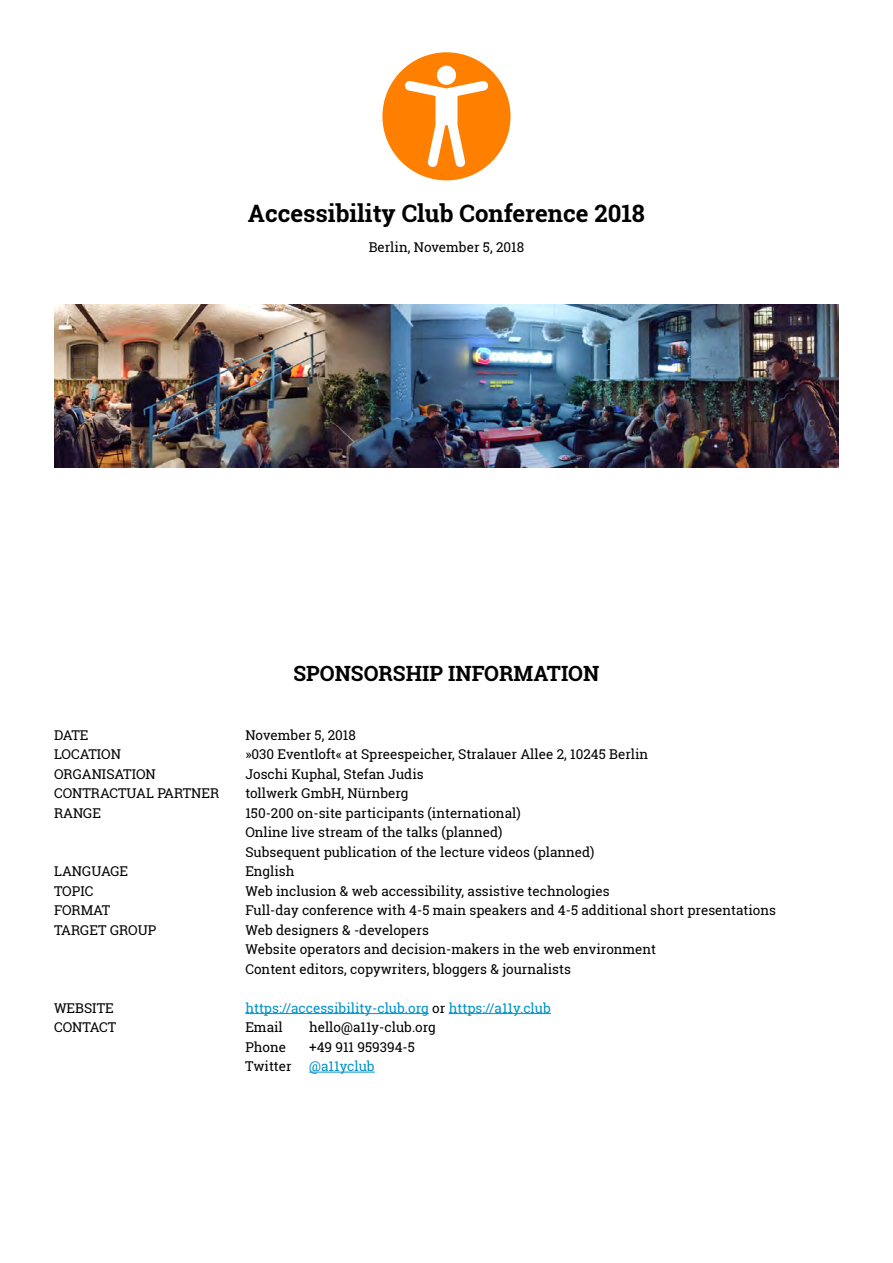
<style>
.page{position:relative;width:893px;height:1263px;background:#fff}
.page>*{position:absolute;margin:0;border:0;box-sizing:border-box;transform-origin:0 0}
.t1{font:700 24px "Roboto Slab";color:#000}
.t2{font:700 21px "Roboto Slab";color:#000}
.t3{font:13.5px/19.5px "Roboto Slab";color:#000}
.t4{font:13.5px "Roboto Slab";color:#0092c8}
.s1{color:#000}
</style>
<div class="page">
<div style="left:382px;top:52px;width:128px;height:128px;background:#ff8000;border-radius:50%"></div>
<div style="left:437px;top:66px;width:19px;height:19px;background:#fff;border-radius:50%"></div>
<svg style="left:404px;top:81px;width:84px;height:86px"></svg>
<hr style="left:245px;top:1013px;width:184px;height:1px;background:#0092c8">
<hr style="left:449px;top:1013px;width:102px;height:1px;background:#0092c8">
<hr style="left:309px;top:1072px;width:66px;height:1px;background:#0092c8">
<img style="left:54px;top:304px;width:785px;height:164px">
<h1 class="t1" style="left:248px;top:197px;width:399px">Accessibility Club Conference 2018</h1>
<p class="t3" style="left:369px;top:237px;width:157px">Berlin, November 5, 2018</p>
<h2 class="t2" style="left:294px;top:659px;width:307px">Sponsorship information</h2>
<p class="t3" style="left:54px;top:725px;width:36px">Date</p>
<p class="t3" style="left:245px;top:725px;width:112px">November 5, 2018</p>
<p class="t3" style="left:54px;top:744px;width:67px">Location</p>
<p class="t3" style="left:245px;top:744px;width:404px">»030 Eventloft« at Spreespeicher, Stralauer Allee 2, 10245 Berlin</p>
<p class="t3" style="left:54px;top:764px;width:102px">Organisation</p>
<p class="t3" style="left:245px;top:764px;width:180px">Joschi Kuphal, Stefan Judis</p>
<p class="t3" style="left:54px;top:783px;width:167px">Contractual partner</p>
<p class="t3" style="left:245px;top:783px;width:165px">tollwerk GmbH, Nürnberg</p>
<p class="t3" style="left:54px;top:803px;width:49px">Range</p>
<p class="t3" style="left:245px;top:803px;width:351px">150-200 on-site participants (international)<br>Online live stream of the talks (planned)<br>Subsequent publication of the lecture videos (planned)</p>
<p class="t3" style="left:54px;top:861px;width:138px">Language E</p>
<p class="t3" style="left:254px;top:861px;width:42px">nglish</p>
<p class="t3" style="left:54px;top:881px;width:41px">Topic</p>
<p class="t3" style="left:245px;top:881px;width:366px">Web inclusion &amp; web accessibility, assistive technologies</p>
<p class="t3" style="left:54px;top:900px;width:58px">Format</p>
<p class="t3" style="left:245px;top:900px;width:532px">Full-day conference with 4-5 main speakers and 4-5 additional short presentations</p>
<p class="t3" style="left:54px;top:920px;width:104px">Target group</p>
<p class="t3" style="left:245px;top:920px;width:412px">Web designers &amp; -developers<br>Website operators and decision-makers in the web environment<br>Content editors, copywriters, bloggers &amp; journalists</p>
<p class="t3" style="left:54px;top:998px;width:61px">Website</p>
<p class="t4" style="left:245px;top:998px;width:307px">https://accessibility-club.org <span class="s1">or</span> https://a11y.club</p>
<p class="t3" style="left:54px;top:1017px;width:38px">CONTACT</p>
<p class="t3" style="left:245px;top:1017px;width:39px">Email</p>
<p class="t3" style="left:309px;top:1017px;width:128px">hello@a11y-club.org</p>
<p class="t3" style="left:245px;top:1037px;width:42px">Phone</p>
<p class="t3" style="left:309px;top:1037px;width:107px">+49 911 959394-5</p>
<p class="t3" style="left:245px;top:1056px;width:48px">Twitter</p>
<p class="t4" style="left:309px;top:1057px;width:67px">@a11yclub</p>
</div>
